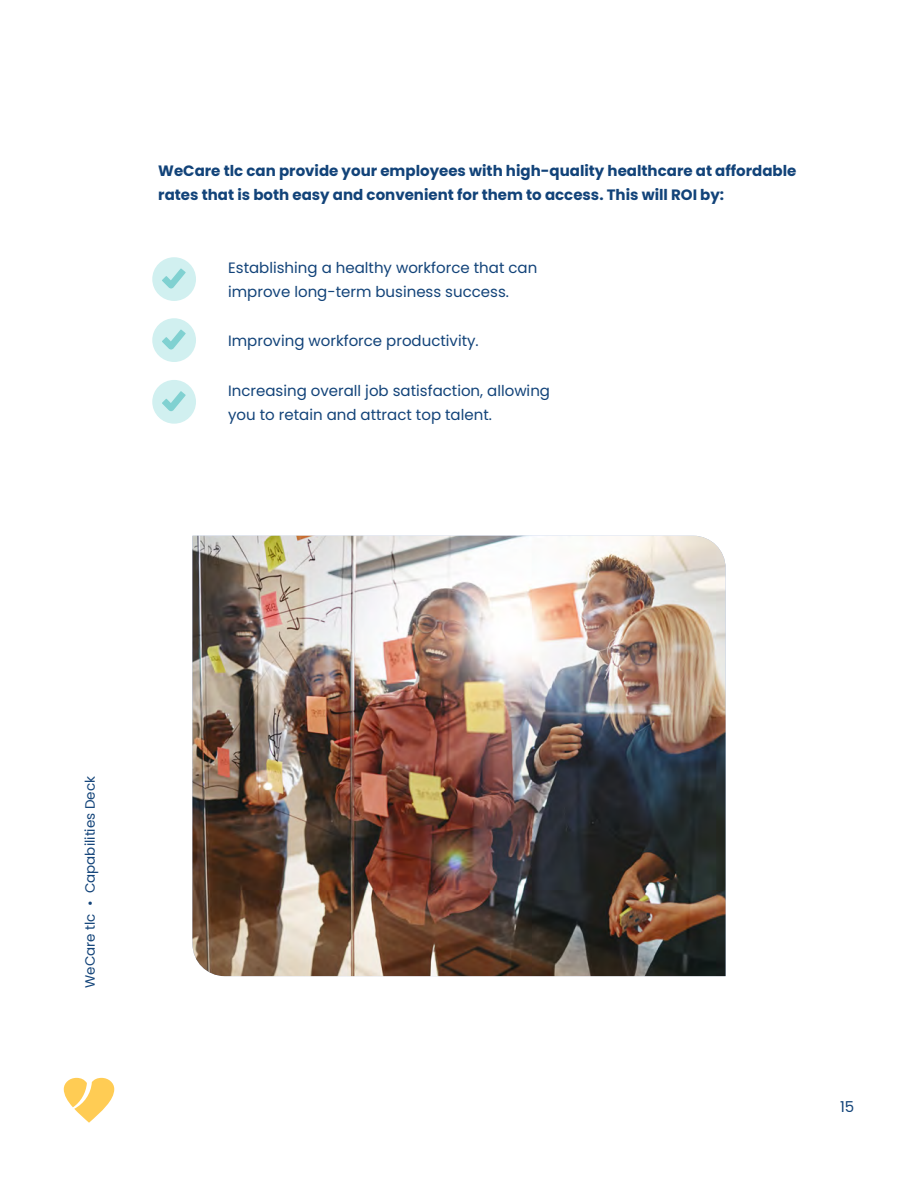
<style>
.page{position:relative;width:918px;height:1188px;background:#fff}
.page>*{position:absolute;margin:0;border:0;box-sizing:border-box;transform-origin:0 0}
.t1{font:15px "Poppins";color:#124379}
.t2{font:700 15px/24px "Poppins";color:#124379}
.t3{font:13.5px "Poppins";color:#124379}
</style>
<div class="page">
<svg style="left:64px;top:1078px;width:50px;height:45px"></svg>
<img style="left:192px;top:536px;width:534px;height:440px">
<div style="left:152px;top:257px;width:44px;height:44px;background:#d1f0f0;border-radius:50%"></div>
<svg style="left:162px;top:268px;width:24px;height:20px"></svg>
<div style="left:152px;top:318px;width:44px;height:44px;background:#d1f0f0;border-radius:50%"></div>
<svg style="left:162px;top:329px;width:24px;height:21px"></svg>
<div style="left:152px;top:380px;width:44px;height:44px;background:#d1f0f0;border-radius:50%"></div>
<svg style="left:162px;top:391px;width:24px;height:20px"></svg>
<p class="t2" style="left:158px;top:159px;width:640px">WeCare tlc can provide your employees with high-quality healthcare at affordable rates that is both easy and convenient for them to access. This will ROI by:</p>
<p class="t1" style="left:228px;top:259px;width:311px">Establishing a healthy workforce that can</p>
<p class="t1" style="left:228px;top:283px;width:282px">improve long-term business success.</p>
<p class="t1" style="left:228px;top:332px;width:252px">Improving workforce productivity.</p>
<p class="t1" style="left:228px;top:382px;width:323px">Increasing overall job satisfaction, allowing</p>
<p class="t1" style="left:228px;top:406px;width:265px">you to retain and attract top talent.</p>
<p class="t3" style="left:82px;top:988px;width:213px;rotate:-90deg">WeCare tlc • Capabilities Deck</p>
<p class="t1" style="left:840px;top:1098px;width:16px">15</p>
</div>
